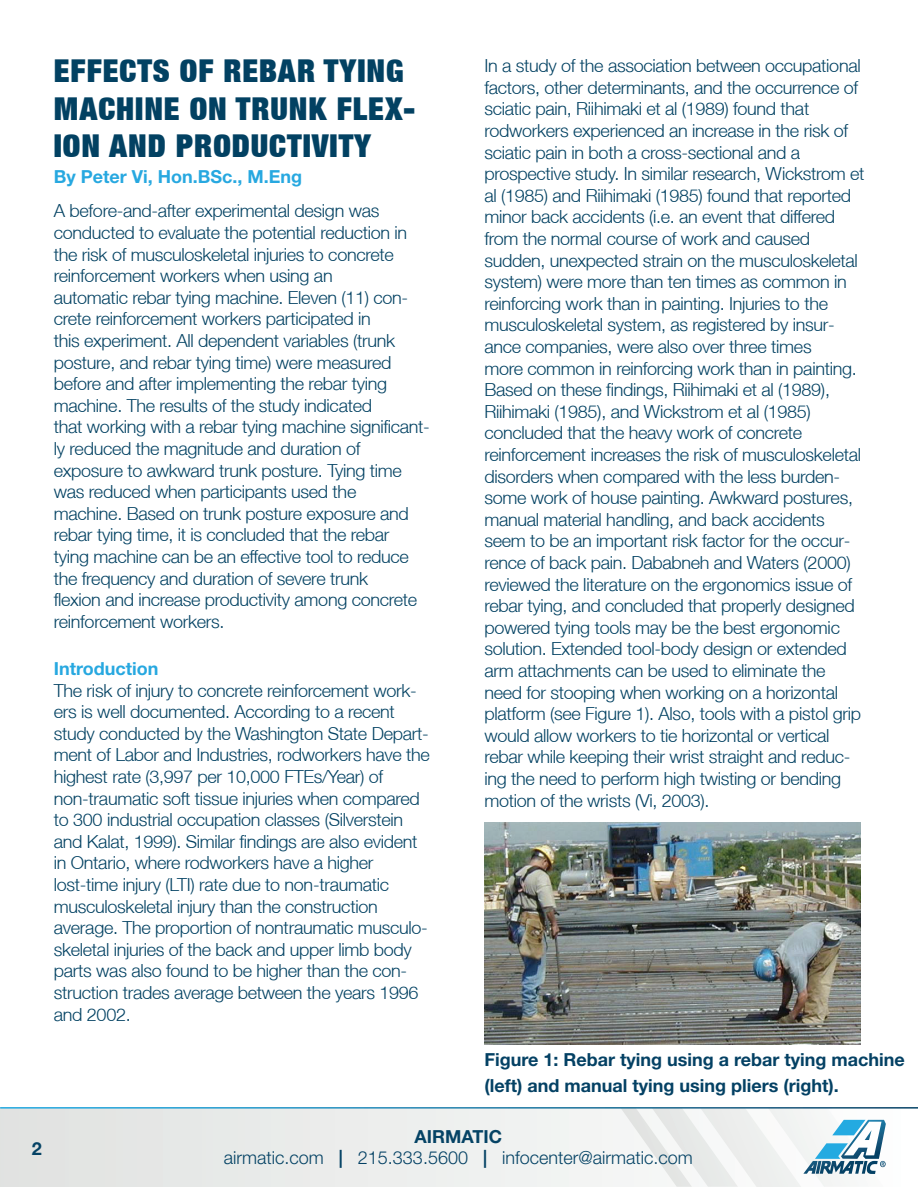
<style>
.page{position:relative;width:918px;height:1188px;background:#fff}
.page>*{position:absolute;margin:0;border:0;box-sizing:border-box;transform-origin:0 0}
.t1{font:900 expanded 31.5px/37.8px "Helvetica Neue LT";letter-spacing:.03em;color:#024162}
.t2{font:300 18px/21.6px "Helvetica Neue LT";letter-spacing:-.02em;color:#024162}
.t3{font:700 18px/25.5px "Helvetica Neue LT Std";color:#044164}
.t4{font:300 18px "Helvetica Neue";color:#054365}
.t5{font:700 18px "Helvetica Neue LT Std";color:#27a8e0}
.t6{font:700 18px "Helvetica Neue LT Std";color:#054365}
.s1{font-family:"Helvetica Neue LT Std";font-weight:700}
.s2{color:#044164}
</style>
<div class="page">
<img style="left:484px;top:823px;width:377px;height:221px">
<div style="left:0;top:1108px;width:918px;height:79px;background:#ebeceb"></div>
<svg style="left:622px;top:1109px;width:264px;height:78px"></svg>
<hr style="left:0;top:1107px;width:918px;height:2px;background:#fff">
<h1 class="t1" style="left:54px;top:51px;width:363px">EFFECTS OF REBAR TYING<br>MACHINE ON TRUNK FLEX-<br>ION AND PRODUCTIVITY</h1>
<p class="t5" style="left:54px;top:165px;width:250px">By Peter Vi, Hon.BSc., M.Eng</p>
<p class="t2" style="left:54px;top:200px;width:377px">A before-and-after experimental design was conducted to evaluate the potential reduction in the risk of musculoskeletal injuries to concrete reinforcement workers when using an<br>automatic rebar tying machine. Eleven (11) con&shy;crete reinforcement workers participated in<br>this experiment. All dependent variables (trunk posture, and rebar tying time) were measured before and after implementing the rebar tying machine. The results of the study indicated<br>that working with a rebar tying machine significant&shy;ly reduced the magnitude and duration of exposure to awkward trunk posture. Tying time was reduced when participants used the<br>machine. Based on trunk posture exposure and rebar tying time, it is concluded that the rebar<br>tying machine can be an effective tool to reduce the frequency and duration of severe trunk<br>flexion and increase productivity among concrete reinforcement workers.</p>
<p class="t5" style="left:54px;top:657px;width:106px">Introduction</p>
<p class="t2" style="left:54px;top:679px;width:377px">The risk of injury to concrete reinforcement work&shy;ers is well documented. According to a recent study conducted by the Washington State Depart&shy;ment of Labor and Industries, rodworkers have the highest rate (3,997 per 10,000 FTEs/Year) of non-traumatic soft tissue injuries when compared to 300 industrial occupation classes (Silverstein and Kalat, 1999). Similar findings are also evident in Ontario, where rodworkers have a higher lost-time injury (LTI) rate due to non-traumatic musculoskeletal injury than the construction average. The proportion of nontraumatic musculo&shy;skeletal injuries of the back and upper limb body parts was also found to be higher than the con&shy;struction trades average between the years 1996 and 2002.</p>
<p class="t2" style="left:484px;top:55px;width:381px">In a study of the association between occupational factors, other determinants, and the occurrence of sciatic pain, Riihimaki et al (1989) found that rodworkers experienced an increase in the risk of sciatic pain in both a cross-sectional and a prospective study. In similar research, Wickstrom et al (1985) and Riihimaki (1985) found that reported minor back accidents (i.e. an event that differed from the normal course of work and caused sudden, unexpected strain on the musculoskeletal system) were more than ten times as common in reinforcing work than in painting. Injuries to the musculoskeletal system, as registered by insur&shy;ance companies, were also over three times<br>more common in reinforcing work than in painting.<br>Based on these findings, Riihimaki et al (1989), Riihimaki (1985), and Wickstrom et al (1985) concluded that the heavy work of concrete reinforcement increases the risk of musculoskeletal disorders when compared with the less burden&shy;some work of house painting. Awkward postures, manual material handling, and back accidents seem to be an important risk factor for the occur&shy;rence of back pain. Dababneh and Waters (2000) reviewed the literature on the ergonomics issue of rebar tying, and concluded that properly designed powered tying tools may be the best ergonomic solution. Extended tool-body design or extended arm attachments can be used to eliminate the need for stooping when working on a horizontal platform (see Figure 1). Also, tools with a pistol grip would allow workers to tie horizontal or vertical rebar while keeping their wrist straight and reduc&shy;ing the need to perform high twisting or bending motion of the wrists (Vi, 2003).</p>
<p class="t6" style="left:32px;top:1138px;width:12px">2</p>
<p class="t3" style="left:484px;top:1047px;width:422px">Figure 1: Rebar tying using a rebar tying machine (left) and manual tying using pliers (right).</p>
<p class="t6" style="left:415px;top:1125px;width:89px">AIRMATIC</p>
<p class="t4" style="left:224px;top:1147px;width:470px">airmatic.com <span class="s1">|</span> <span class="s2">215.333.5600</span> <span class="s1">|</span> infocenter@airmatic.com</p>
</div>
